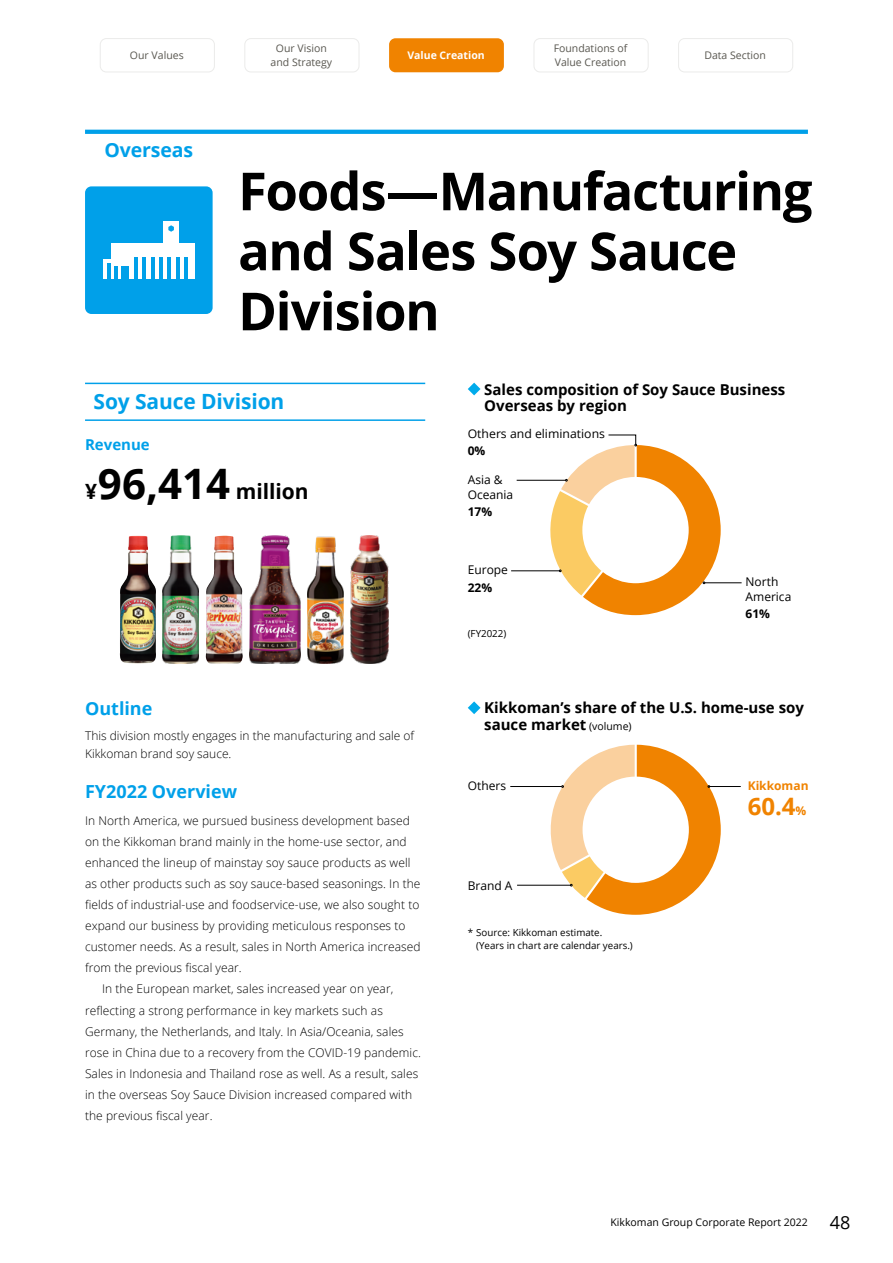
<style>
.page{position:relative;width:893px;height:1263px;background:#fff}
.page>*{position:absolute;margin:0;border:0;box-sizing:border-box;transform-origin:0 0}
.t1{font:700 52.5px/60px "Open Sans";letter-spacing:-.025em;color:#000}
.t2{font:700 24px "Open Sans";color:#f08300}
.t3{font:700 21px "Open Sans";letter-spacing:-.005em;color:#00a0e9}
.t4{font:700 21px "Open Sans";color:#000}
.t5{font:700 19.5px "Open Sans";letter-spacing:-.005em;color:#00a0e9}
.t6{font:700 18px "Open Sans";color:#00a0e9}
.t7{font:700 15px/16.5px "Open Sans";color:#000}
.t8{font:700 15px "Open Sans";color:#00a0e9}
.t9{font:300 12px/18px "Open Sans";letter-spacing:.005em;color:#000}
.t10{font:12px/15px "Open Sans";color:#000}
.t11{font:700 12px "Open Sans";color:#000}
.t12{font:700 12px "Open Sans";color:#f08300}
.t13{font:10.5px/13.5px "Open Sans";color:#595750;text-align:center}
.t14{font:10.5px "Open Sans";color:#000}
.t15{font:700 10.5px "Open Sans";color:#fff}
.t16{font:9.75px/13.5px "Open Sans";color:#000}
.s1{font-size:42px}
.s2{font-weight:400;font-size:10.5px}
.s3{font-size:12px}
.s4{font-size:18px}
</style>
<div class="page">
<svg style="left:85px;top:130px;width:723px;height:4px;background:#05a2e9"></svg>
<img style="left:250px;top:536px;width:50px;height:127px">
<img style="left:351px;top:536px;width:37px;height:127px">
<div style="left:85px;top:186px;width:128px;height:128px;background:#00a0e9;border-radius:6px"></div>
<div style="left:111px;top:244px;width:83px;height:35px;background:#fff"></div>
<div style="left:163px;top:221px;width:16px;height:31px;background:#fff"></div>
<div style="left:103px;top:259px;width:23px;height:20px;background:#fff"></div>
<svg style="left:168px;top:225px;width:6px;height:7px"></svg>
<hr style="left:134px;top:258px;width:4px;height:21px;background:#00a0e9">
<hr style="left:143px;top:258px;width:3px;height:21px;background:#00a0e9">
<hr style="left:151px;top:258px;width:4px;height:21px;background:#00a0e9">
<hr style="left:159px;top:258px;width:4px;height:21px;background:#00a0e9">
<hr style="left:167px;top:258px;width:4px;height:21px;background:#00a0e9">
<hr style="left:176px;top:258px;width:3px;height:21px;background:#00a0e9">
<hr style="left:184px;top:258px;width:4px;height:21px;background:#00a0e9">
<hr style="left:107px;top:263px;width:4px;height:16px;background:#00a0e9">
<svg style="left:114px;top:267px;width:3px;height:12px"></svg>
<div style="left:121px;top:267px;width:8px;height:12px;background:#00a0e9"></div>
<hr style="left:705px;top:582px;width:37px;height:1px;background:#000">
<hr style="left:517px;top:480px;width:49px;height:1px;background:#000">
<hr style="left:511px;top:570px;width:48px;height:1px;background:#000">
<svg style="left:541px;top:435px;width:180px;height:180px"></svg>
<hr style="left:710px;top:786px;width:31px;height:1px;background:#000">
<hr style="left:517px;top:885px;width:53px;height:1px;background:#000">
<hr style="left:510px;top:786px;width:52px;height:1px;background:#000">
<svg style="left:539px;top:745px;width:182px;height:170px"></svg>
<img style="left:119px;top:536px;width:37px;height:127px">
<img style="left:163px;top:536px;width:36px;height:127px">
<img style="left:206px;top:536px;width:37px;height:127px">
<img style="left:307px;top:536px;width:37px;height:127px">
<hr style="left:85px;top:383px;width:340px;height:1px;background:#00a0e9">
<hr style="left:85px;top:419px;width:340px;height:2px;background:#00a0e9">
<svg style="left:468px;top:701px;width:12px;height:13px"></svg>
<svg style="left:468px;top:383px;width:12px;height:12px"></svg>
<div style="left:100px;top:38px;width:115px;height:34px;border:1px solid #ebebea;border-radius:6px"></div>
<div style="left:244px;top:38px;width:115px;height:34px;border:1px solid #ebebea;border-radius:6px"></div>
<div style="left:534px;top:38px;width:114px;height:34px;border:1px solid #ebebea;border-radius:6px"></div>
<div style="left:678px;top:38px;width:115px;height:34px;border:1px solid #ebebea;border-radius:6px"></div>
<div style="left:389px;top:38px;width:115px;height:34px;background:#f08300;border-radius:6px"></div>
<p class="t13" style="left:130px;top:48px;width:55px">Our Values</p>
<p class="t13" style="left:271px;top:41px;width:63px">Our Vision and Strategy</p>
<p class="t13" style="left:554px;top:41px;width:75px;text-align:left">Foundations of<br>Value Creation</p>
<p class="t15" style="left:407px;top:48px;width:79px">Value Creation</p>
<p class="t13" style="left:704px;top:48px;width:63px">Data Section</p>
<h3 class="t5" style="left:104px;top:136px;width:90px">Overseas</h3>
<h1 class="t1" style="left:238px;top:160px;width:576px">Foods—Manufacturing and Sales Soy Sauce<br>Division</h1>
<h3 class="t3" style="left:94px;top:387px;width:192px">Soy Sauce Division</h3>
<p class="t8" style="left:85px;top:434px;width:66px">Revenue</p>
<h3 class="t4" style="left:85px;top:477px;width:225px">¥<span class="s1">96,414</span> million</h3>
<h3 class="t6" style="left:85px;top:696px;width:69px">Outline</h3>
<p class="t9" style="left:85px;top:726px;width:331px">This division mostly engages in the manufacturing and sale of<br>Kikkoman brand soy sauce.</p>
<h3 class="t6" style="left:85px;top:779px;width:154px">FY2022 Overview</h3>
<p class="t9" style="left:85px;top:812px;width:326px">In North America, we pursued business development based</p>
<p class="t9" style="left:85px;top:833px;width:323px">on the Kikkoman brand mainly in the home-use sector, and</p>
<p class="t9" style="left:85px;top:854px;width:327px">enhanced the lineup of mainstay soy sauce products as well</p>
<p class="t9" style="left:85px;top:875px;width:337px">as other products such as soy sauce-based seasonings. In the</p>
<p class="t9" style="left:85px;top:896px;width:336px">fields of industrial-use and foodservice-use, we also sought to</p>
<p class="t9" style="left:85px;top:917px;width:322px">expand our business by providing meticulous responses to</p>
<p class="t9" style="left:85px;top:938px;width:337px">customer needs. As a result, sales in North America increased</p>
<p class="t9" style="left:85px;top:959px;width:158px">from the previous fiscal year.</p>
<p class="t9" style="left:102px;top:980px;width:293px">In the European market, sales increased year on year,</p>
<p class="t9" style="left:85px;top:1001px;width:299px">reflecting a strong performance in key markets such as</p>
<p class="t9" style="left:85px;top:1022px;width:320px">Germany, the Netherlands, and Italy. In Asia/Oceania, sales</p>
<p class="t9" style="left:85px;top:1043px;width:337px">rose in China due to a recovery from the COVID-19 pandemic.</p>
<p class="t9" style="left:85px;top:1064px;width:335px">Sales in Indonesia and Thailand rose as well. As a result, sales</p>
<p class="t9" style="left:85px;top:1085px;width:329px">in the overseas Soy Sauce Division increased compared with</p>
<p class="t9" style="left:85px;top:1106px;width:129px">the previous fiscal year.</p>
<p class="t7" style="left:484px;top:380px;width:303px">Sales composition of Soy Sauce Business<br>Overseas by region</p>
<p class="t10" style="left:468px;top:426px;width:139px">Others and eliminations</p>
<p class="t11" style="left:468px;top:442px;width:19px">0%</p>
<p class="t10" style="left:468px;top:472px;width:47px">Asia &amp;<br>Oceania</p>
<p class="t11" style="left:468px;top:503px;width:26px">17%</p>
<p class="t10" style="left:468px;top:562px;width:42px">Europe</p>
<p class="t11" style="left:468px;top:579px;width:26px">22%</p>
<p class="t10" style="left:746px;top:574px;width:47px">North<br>America</p>
<p class="t11" style="left:746px;top:605px;width:26px">61%</p>
<p class="t16" style="left:468px;top:626px;width:40px">(FY2022)</p>
<p class="t7" style="left:484px;top:699px;width:321px">Kikkoman’s share of the U.S. home-use soy sauce market <span class="s2">(volume)</span></p>
<p class="t10" style="left:468px;top:778px;width:40px">Others</p>
<p class="t10" style="left:468px;top:878px;width:46px">Brand A</p>
<p class="t16" style="left:476px;top:925px;width:158px;text-indent:-9px">* Source: Kikkoman estimate.<br>(Years in chart are calendar years.)</p>
<p class="t12" style="left:748px;top:777px;width:62px">Kikkoman</p>
<h2 class="t2" style="left:748px;top:789px;width:60px">60.4<span class="s3">%</span></h2>
<p class="t14" style="left:610px;top:1215px;width:242px">Kikkoman Group Corporate Report 2022 <span class="s4">48</span></p>
</div>
